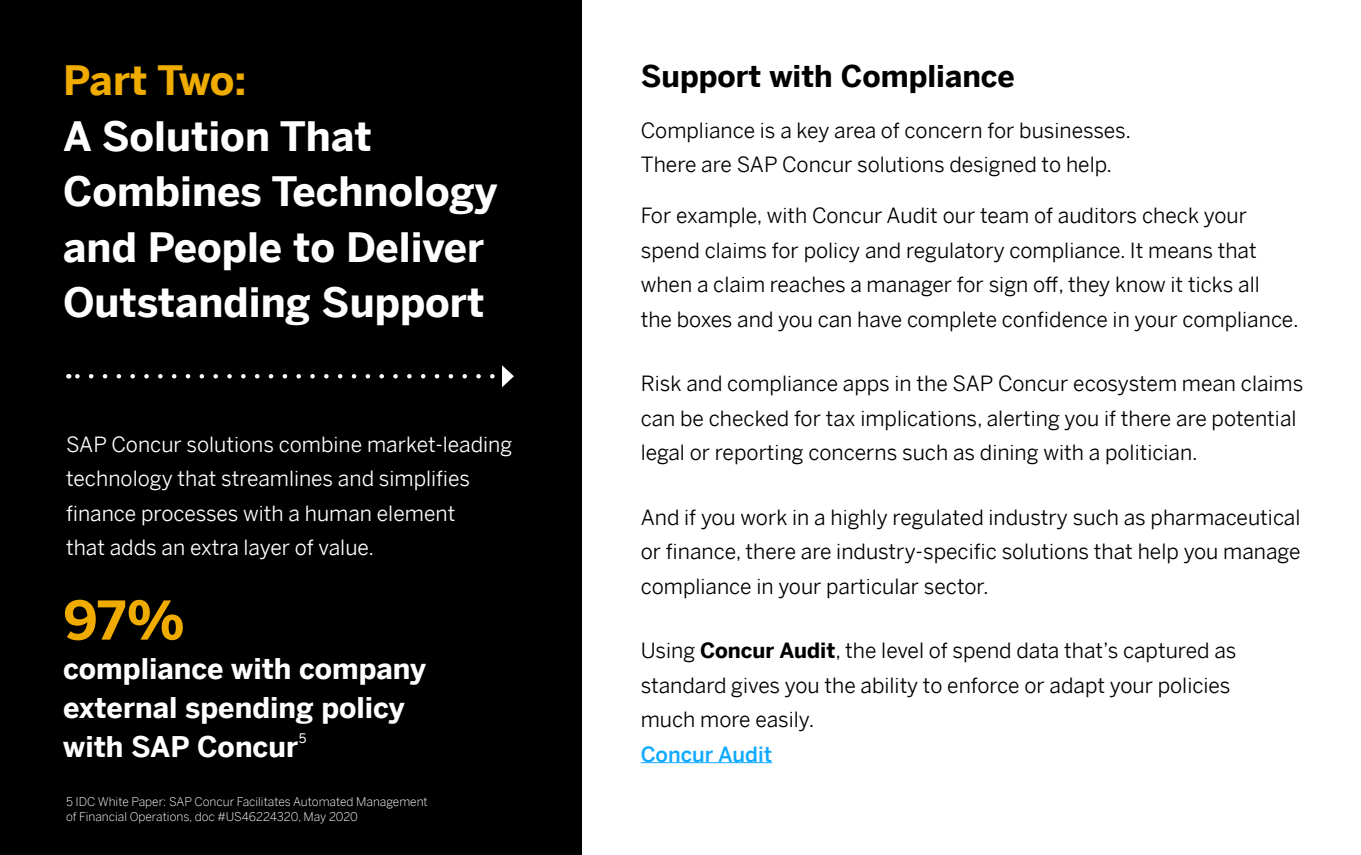
<style>
.page{position:relative;width:1361px;height:855px;background:#fff}
.page>*{position:absolute;margin:0;border:0;box-sizing:border-box;transform-origin:0 0}
.t1{font:700 52.95px "Benton Sans";color:#f0ab00}
.t2{font:700 40.5px/55.5px "Benton Sans";color:#fff}
.t3{font:700 40.5px "Benton Sans";letter-spacing:-.015em;color:#f0ab00}
.t4{font:700 30px "Benton Sans";color:#000}
.t5{font:700 28.5px/39px "Benton Sans";color:#fff}
.t6{font:21px/34.5px "Benton Sans";color:#000}
.t7{font:21px/34.5px "Benton Sans";color:#fff}
.t8{font:500 21px "Benton Sans";color:#0faaff}
.t9{font:13.05px "Benton Sans";color:#fff}
.t10{font:300 12px/15px "Benton Sans";color:#fff}
.s1{font-weight:700}
</style>
<div class="page">
<div style="left:0;top:0;width:581px;height:855px;background:#000"></div>
<hr style="left:640px;top:762px;width:132px;height:1px;background:#0faaff">
<svg style="left:75px;top:374px;width:417px;height:5px"></svg>
<svg style="left:502px;top:365px;width:12px;height:22px"></svg>
<h2 class="t3" style="left:63px;top:45px;width:185px">Part Two:</h2>
<h2 class="t2" style="left:63px;top:104px;width:435px">A Solution That<br>Combines Technology and People to Deliver<br>Outstanding Support</h2>
<p class="t7" style="left:66px;top:424px;width:448px">SAP Concur solutions combine market-leading technology that streamlines and simplifies finance processes with a human element<br>that adds an extra layer of value.</p>
<h1 class="t1" style="left:63px;top:574px;width:123px">97%</h1>
<h3 class="t5" style="left:63px;top:646px;width:364px">compliance with company external spending policy with SAP Concur</h3>
<p class="t9" style="left:299px;top:727px;width:9px">5</p>
<p class="t10" style="left:66px;top:793px;width:363px">5 IDC White Paper: SAP Concur Facilitates Automated Management of Financial Operations, doc #US46224320, May 2020</p>
<h3 class="t4" style="left:640px;top:50px;width:375px">Support with Compliance</h3>
<p class="t6" style="left:640px;top:110px;width:492px">Compliance is a key area of concern for businesses.<br>There are SAP Concur solutions designed to help.</p>
<p class="t6" style="left:640px;top:196px;width:659px">For example, with Concur Audit our team of auditors check your spend claims for policy and regulatory compliance. It means that when a claim reaches a manager for sign off, they know it ticks all<br>the boxes and you can have complete confidence in your compliance.</p>
<p class="t6" style="left:640px;top:364px;width:664px">Risk and compliance apps in the SAP Concur ecosystem mean claims can be checked for tax implications, alerting you if there are potential legal or reporting concerns such as dining with a politician.</p>
<p class="t6" style="left:640px;top:497px;width:661px;text-align:justify">And if you work in a highly regulated industry such as pharmaceutical or finance, there are industry-specific solutions that help you manage compliance in your particular sector.</p>
<p class="t6" style="left:640px;top:631px;width:597px">Using <span class="s1">Concur Audit</span>, the level of spend data that’s captured as standard gives you the ability to enforce or adapt your policies much more easily.</p>
<p class="t8" style="left:640px;top:736px;width:133px">Concur Audit</p>
</div>
